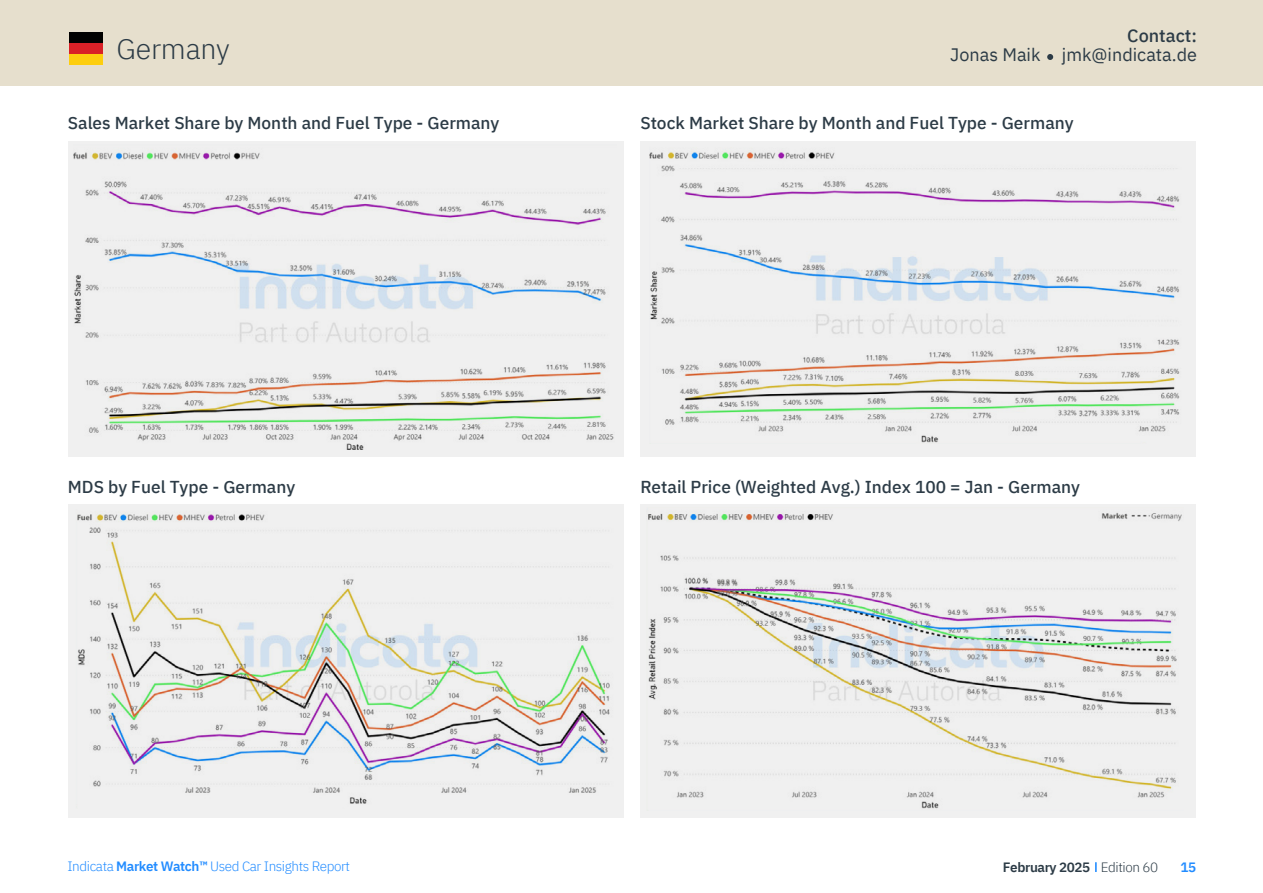
<style>
.page{position:relative;width:1263px;height:893px;background:#fff}
.page>*{position:absolute;margin:0;border:0;box-sizing:border-box;transform-origin:0 0}
.t1{font:300 28.5px "IBM Plex Sans";letter-spacing:-.01em;color:#2c3b46}
.t2{font:18px "IBM Plex Sans";color:#2c3b46}
.t3{font:500 18px "IBM Plex Sans";color:#2c3b46}
.t4{font:500 17.25px "IBM Plex Sans";color:#2c3b46}
.t5{font:300 13.5px "IBM Plex Sans";letter-spacing:-.03em;color:#228cff}
.t6{font:600 13.5px "IBM Plex Sans";letter-spacing:-.03em;color:#2c3b46}
.t7{font:600 13.5px "IBM Plex Sans";color:#228cff}
.s1{font-weight:600}
.s2{font-weight:300}
</style>
<div class="page">
<div style="left:68px;top:142px;width:555px;height:315px;background:#f0f0f0"></div>
<div style="left:640px;top:142px;width:555px;height:315px;background:#f0f0f0"></div>
<div style="left:68px;top:504px;width:555px;height:314px;background:#f0f0f0"></div>
<div style="left:640px;top:504px;width:555px;height:314px;background:#f0f0f0"></div>
<img style="left:74px;top:152px;width:540px;height:298px">
<img style="left:649px;top:151px;width:531px;height:292px">
<img style="left:77px;top:512px;width:533px;height:292px">
<img style="left:648px;top:513px;width:534px;height:296px">
<div style="left:0;top:0;width:1263px;height:85px;background:#e6dfcd"></div>
<svg style="left:1047px;top:54px;width:6px;height:6px"></svg>
<div style="left:69px;top:43px;width:33px;height:11px;background:#d92127"></div>
<div style="left:69px;top:54px;width:33px;height:11px;background:#fdce0e"></div>
<div style="left:69px;top:32px;width:33px;height:11px;background:#010101"></div>
<h1 class="t1" style="left:117px;top:38px;width:115px">Germany</h1>
<p class="t3" style="left:1127px;top:28px;width:71px">Contact:</p>
<p class="t2" style="left:950px;top:44px;width:248px">Jonas Maik jmk@indicata.de</p>
<p class="t4" style="left:68px;top:116px;width:433px">Sales Market Share by Month and Fuel Type - Germany</p>
<p class="t4" style="left:640px;top:116px;width:435px">Stock Market Share by Month and Fuel Type - Germany</p>
<p class="t4" style="left:68px;top:480px;width:229px">MDS by Fuel Type - Germany</p>
<p class="t4" style="left:640px;top:480px;width:441px">Retail Price (Weighted Avg.) Index 100 = Jan - Germany</p>
<p class="t5" style="left:67px;top:861px;width:284px">Indicata <span class="s1">Market Watchô</span> Used Car Insights Report</p>
<p class="t6" style="left:1003px;top:861px;width:157px">February 2025 <span class="s2">Edition 60</span></p>
<p class="t7" style="left:1180px;top:861px;width:17px">15</p>
</div>
